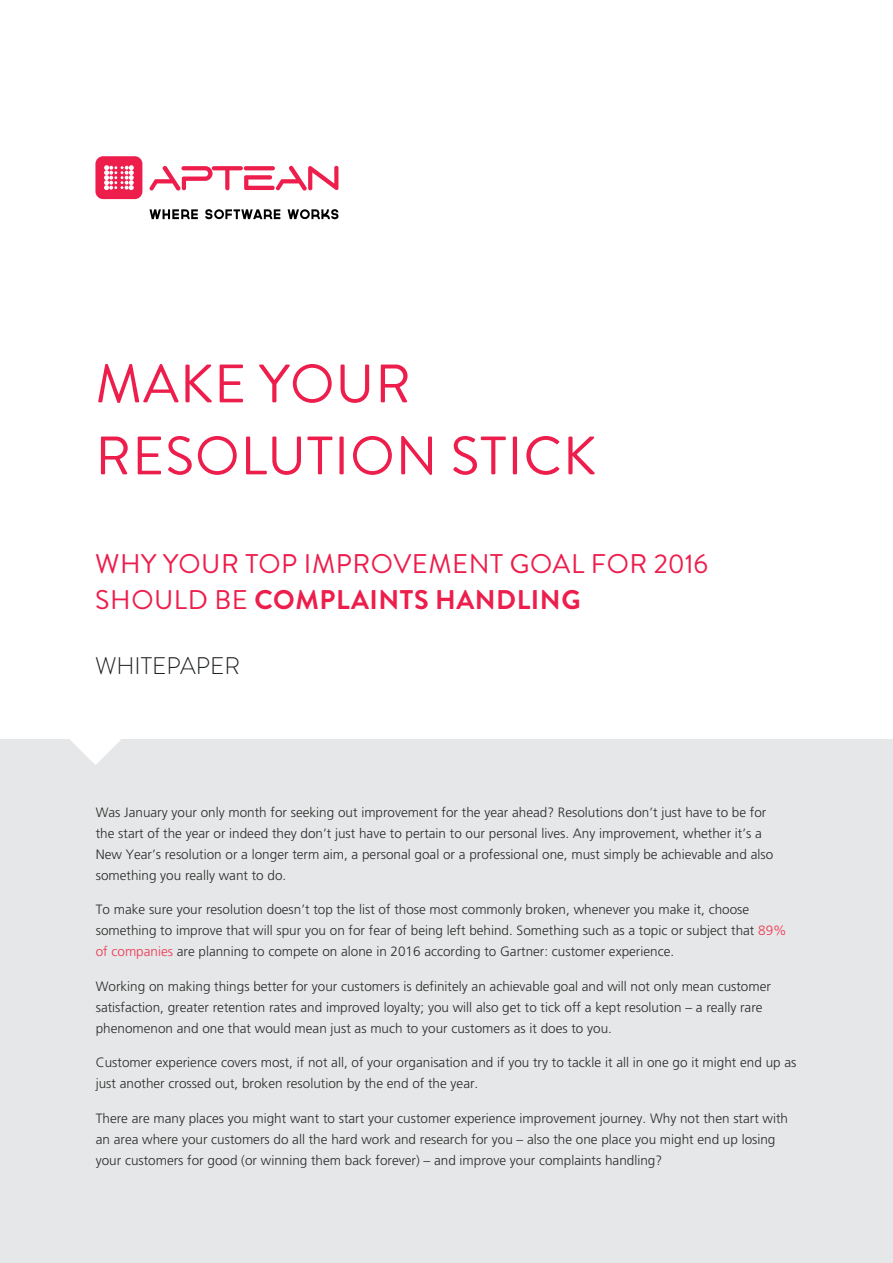
<style>
.page{position:relative;width:893px;height:1263px;background:#fff}
.page>*{position:absolute;margin:0;border:0;box-sizing:border-box;transform-origin:0 0}
.t1{font:54px/72px "Brandon Grotesque";letter-spacing:.02em;color:#ed1d4c}
.t2{font:27px/36px "Brandon Grotesque";letter-spacing:.02em;color:#ed1d4c}
.t3{font:300 24px "Brandon Grotesque";color:#1e2220}
.t4{font:300 13.5px/21px "Frutiger LT Std";color:#2a2c2a}
.s1{font-weight:700}
.s2{color:#ee3653}
</style>
<div class="page">
<svg style="left:149px;top:209px;width:49px;height:10px"></svg>
<svg style="left:205px;top:209px;width:75px;height:10px"></svg>
<svg style="left:288px;top:209px;width:50px;height:10px"></svg>
<div style="left:95px;top:156px;width:47px;height:43px;background:#ed1d4c;border-radius:8px"></div>
<svg style="left:150px;top:166px;width:188px;height:25px"></svg>
<svg style="left:104px;top:165px;width:30px;height:25px"></svg>
<div style="left:0;top:739px;width:893px;height:524px;background:#e6e7e8"></div>
<svg style="left:70px;top:739px;width:51px;height:26px"></svg>
<h1 class="t1" style="left:95px;top:349px;width:502px">MAKE YOUR<br>RESOLUTION STICK</h1>
<h2 class="t2" style="left:95px;top:546px;width:614px">WHY YOUR TOP IMPROVEMENT GOAL FOR 2016<br>SHOULD BE <span class="s1">COMPLAINTS HANDLING</span></h2>
<h3 class="t3" style="left:95px;top:649px;width:146px">WHITEPAPER</h3>
<p class="t4" style="left:96px;top:802px;width:679px">Was January your only month for seeking out improvement for the year ahead? Resolutions don’t just have to be for the start of the year or indeed they don’t just have to pertain to our personal lives. Any improvement, whether it’s a New Year’s resolution or a longer term aim, a personal goal or a professional one, must simply be achievable and also something you really want to do.</p>
<p class="t4" style="left:96px;top:899px;width:692px">To make sure your resolution doesn’t top the list of those most commonly broken, whenever you make it, choose something to improve that will spur you on for fear of being left behind. Something such as a topic or subject that <span class="s2">89% of companies</span> are planning to compete on alone in 2016 according to Gartner: customer experience.</p>
<p class="t4" style="left:96px;top:976px;width:677px">Working on making things better for your customers is definitely an achievable goal and will not only mean customer satisfaction, greater retention rates and improved loyalty; you will also get to tick off a kept resolution – a really rare phenomenon and one that would mean just as much to your customers as it does to you.</p>
<p class="t4" style="left:96px;top:1052px;width:702px">Customer experience covers most, if not all, of your organisation and if you try to tackle it all in one go it might end up as just another crossed out, broken resolution by the end of the year.</p>
<p class="t4" style="left:96px;top:1108px;width:694px">There are many places you might want to start your customer experience improvement journey. Why not then start with an area where your customers do all the hard work and research for you – also the one place you might end up losing your customers for good (or winning them back forever) – and improve your complaints handling?</p>
</div>
